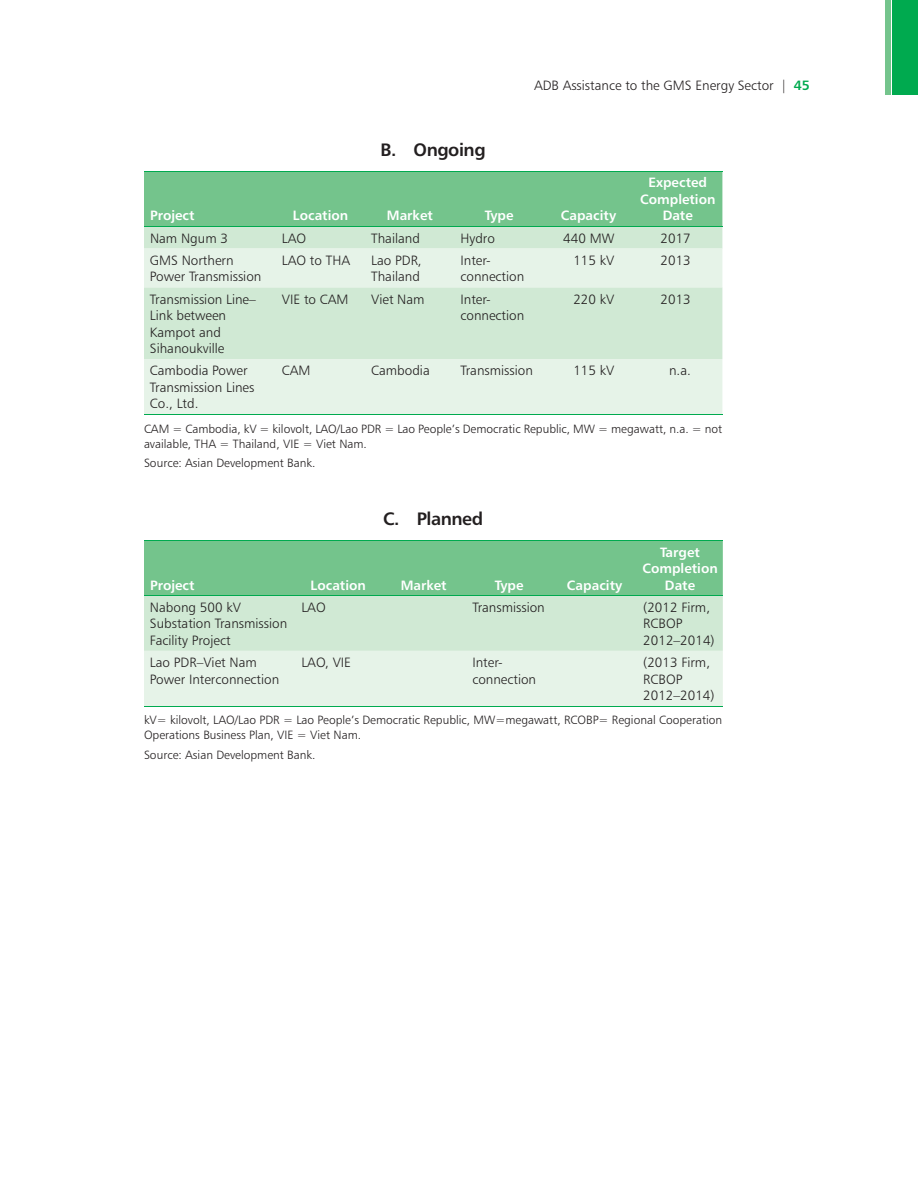
<style>
.page{position:relative;width:918px;height:1188px;background:#fff}
.page>*{position:absolute;margin:0;border:0;box-sizing:border-box;transform-origin:0 0}
.t1{font:18px "Humanist 777 BT Bold B";letter-spacing:-.025em;color:#231f20}
.t2{font:13.5px/16.5px "Humanist 777 BT Light B";color:#231f20}
.t3{font:13.5px/16.5px "Humanist 777 BT Bold B";color:#fff;text-align:center}
.t4{font:12px/15px "Humanist 777 BT Light B";color:#231f20}
.s1{font-family:"Humanist 777 BT Bold B";color:#00aa4f}
</style>
<div class="page">
<div style="left:892px;top:0;width:26px;height:94px;background:#00aa4f"></div>
<div style="left:885px;top:0;width:6px;height:94px;background:#74c48c"></div>
<div style="left:144px;top:172px;width:578px;height:54px;background:#74c48c"></div>
<div style="left:144px;top:227px;width:578px;height:22px;background:#d0e9d4"></div>
<svg style="left:144px;top:249px;width:578px;height:165px;background:#dceedf"></svg>
<hr style="left:144px;top:171px;width:578px;height:1px;background:#00aa4f">
<hr style="left:144px;top:226px;width:578px;height:1px;background:#00aa4f">
<hr style="left:144px;top:414px;width:578px;height:1px;background:#00aa4f">
<svg style="left:144px;top:541px;width:579px;height:165px;background:#b9e0c3"></svg>
<hr style="left:144px;top:540px;width:579px;height:1px;background:#00aa4f">
<hr style="left:144px;top:595px;width:579px;height:1px;background:#00aa4f">
<hr style="left:144px;top:706px;width:579px;height:1px;background:#00aa4f">
<h1 class="t1" style="left:381px;top:143px;width:107px">B. Ongoing</h1>
<p class="t2" style="left:534px;top:78px;width:277px">ADB Assistance to the GMS Energy Sector | <span class="s1">45</span></p>
<p class="t3" style="left:150px;top:208px;width:46px">Project</p>
<p class="t3" style="left:293px;top:208px;width:57px">Location</p>
<p class="t3" style="left:387px;top:208px;width:47px">Market</p>
<p class="t3" style="left:485px;top:208px;width:30px">Type</p>
<p class="t3" style="left:561px;top:208px;width:57px">Capacity</p>
<p class="t3" style="left:640px;top:175px;width:77px">Expected<br>Completion<br>Date</p>
<p class="t2" style="left:150px;top:231px;width:80px">Nam Ngum 3</p>
<p class="t2" style="left:282px;top:231px;width:26px">LAO</p>
<p class="t2" style="left:371px;top:231px;width:50px">Thailand</p>
<p class="t2" style="left:461px;top:231px;width:36px">Hydro</p>
<p class="t2" style="left:563px;top:231px;width:53px">440 MW</p>
<p class="t2" style="left:661px;top:231px;width:32px">2017</p>
<p class="t2" style="left:150px;top:253px;width:113px">GMS Northern<br>Power Transmission</p>
<p class="t2" style="left:282px;top:253px;width:70px">LAO to THA</p>
<p class="t2" style="left:371px;top:253px;width:52px">Lao PDR,<br>Thailand</p>
<p class="t2" style="left:461px;top:253px;width:65px">Inter&shy;connection</p>
<p class="t2" style="left:573px;top:253px;width:42px">115 kV</p>
<p class="t2" style="left:661px;top:253px;width:32px">2013</p>
<p class="t2" style="left:150px;top:292px;width:107px">Transmission Line–<br>Link between<br>Kampot and<br>Sihanoukville</p>
<p class="t2" style="left:282px;top:292px;width:68px">VIE to CAM</p>
<p class="t2" style="left:371px;top:292px;width:55px">Viet Nam</p>
<p class="t2" style="left:461px;top:292px;width:65px">Inter&shy;connection</p>
<p class="t2" style="left:573px;top:292px;width:42px">220 kV</p>
<p class="t2" style="left:661px;top:292px;width:32px">2013</p>
<p class="t2" style="left:150px;top:364px;width:106px">Cambodia Power<br>Transmission Lines<br>Co., Ltd.</p>
<p class="t2" style="left:282px;top:364px;width:30px">CAM</p>
<p class="t2" style="left:371px;top:364px;width:60px">Cambodia</p>
<p class="t2" style="left:461px;top:364px;width:74px">Transmission</p>
<p class="t2" style="left:573px;top:364px;width:42px">115 kV</p>
<p class="t2" style="left:669px;top:364px;width:23px">n.a.</p>
<p class="t4" style="left:144px;top:422px;width:580px">CAM = Cambodia, kV = kilovolt, LAO/Lao PDR = Lao People’s Democratic Republic, MW = megawatt, n.a. = not available, THA = Thailand, VIE = Viet Nam.</p>
<p class="t4" style="left:144px;top:456px;width:173px">Source: Asian Development Bank.</p>
<h1 class="t1" style="left:383px;top:512px;width:102px">C. Planned</h1>
<p class="t3" style="left:150px;top:578px;width:46px">Project</p>
<p class="t3" style="left:311px;top:578px;width:57px">Location</p>
<p class="t3" style="left:401px;top:578px;width:47px">Market</p>
<p class="t3" style="left:495px;top:578px;width:30px">Type</p>
<p class="t3" style="left:567px;top:578px;width:57px">Capacity</p>
<p class="t3" style="left:642px;top:545px;width:77px">Target<br>Completion<br>Date</p>
<p class="t2" style="left:150px;top:600px;width:139px">Nabong 500 kV<br>Substation Transmission<br>Facility Project</p>
<p class="t2" style="left:301px;top:600px;width:26px">LAO</p>
<p class="t2" style="left:472px;top:600px;width:74px">Transmission</p>
<p class="t2" style="left:643px;top:600px;width:73px">(2012 Firm,<br>RCBOP<br>2012–2014)</p>
<p class="t2" style="left:150px;top:655px;width:131px">Lao PDR–Viet Nam<br>Power Interconnection</p>
<p class="t2" style="left:301px;top:655px;width:51px">LAO, VIE</p>
<p class="t2" style="left:472px;top:655px;width:65px">Inter&shy;connection</p>
<p class="t2" style="left:643px;top:655px;width:73px">(2013 Firm,<br>RCBOP<br>2012–2014)</p>
<p class="t4" style="left:144px;top:714px;width:580px">kV= kilovolt, LAO/Lao PDR = Lao People’s Democratic Republic, MW=megawatt, RCOBP= Regional Cooperation<br>Operations Business Plan, VIE = Viet Nam.</p>
<p class="t4" style="left:144px;top:748px;width:173px">Source: Asian Development Bank.</p>
</div>
